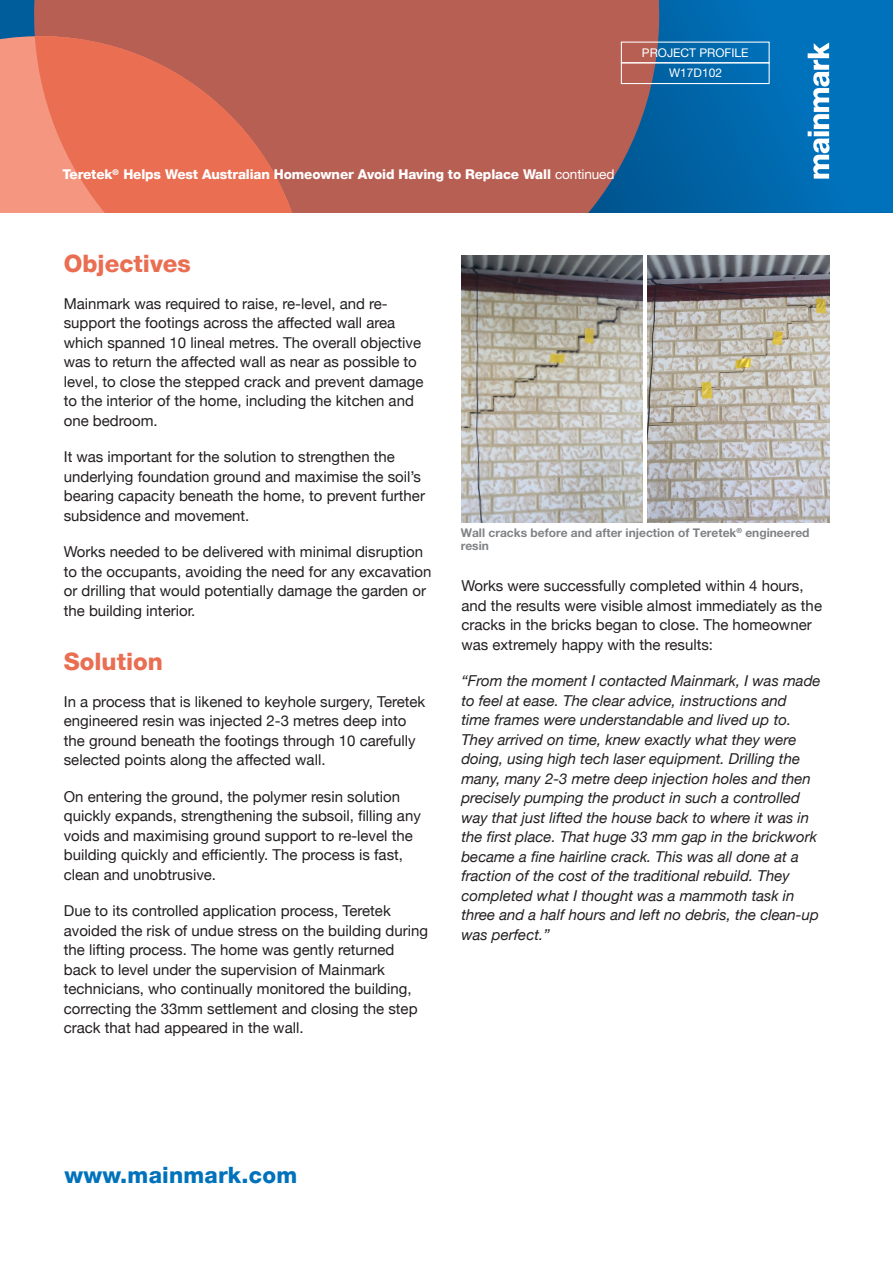
<style>
.page{position:relative;width:893px;height:1263px;background:#fff}
.page>*{position:absolute;margin:0;border:0;box-sizing:border-box;transform-origin:0 0}
.Sub_heading{font:800 24px "Helvetica Neue LT";color:#e96e52}
.t1{font:800 22.5px "Helvetica Neue LT";letter-spacing:.01em;color:#0072bc}
.t2{font:15px/19.5px "Helvetica Neue";color:#231f20}
.t3{font:italic 15px/19.5px "Helvetica Neue";color:#231f20}
.t4{font:800 13.5px "Helvetica Neue LT";letter-spacing:-.01em;color:#fff}
.Bodycopy{font:700 12px/13.5px "Helvetica Neue";color:#808285}
.Project_Profile_-_Pr{font:12px "Helvetica Neue";color:#fff}
.s1{font-family:"Helvetica Neue";font-weight:400}
</style>
<div class="page">
<svg style="left:664px;top:0;width:229px;height:213px;background:#006cb2"></svg>
<div style="left:29px;top:0;width:635px;height:213px;background:#b85f54"></div>
<svg style="left:0;top:32px;width:312px;height:181px;background:#e58c7a"></svg>
<svg style="left:35px;top:36px;width:277px;height:177px;background:#da6c56"></svg>
<svg style="left:808px;top:43px;width:21px;height:136px"></svg>
<div style="left:621px;top:62px;width:149px;height:22px;border:1px solid #fff"></div>
<img style="left:461px;top:255px;width:182px;height:267px">
<img style="left:648px;top:255px;width:181px;height:267px">
<p class="Project_Profile_-_Pr" style="left:642px;top:46px;width:108px">PROJECT PROFILE</p>
<p class="t4" style="left:63px;top:166px;width:553px">Teretek<sup>®</sup> Helps West Australian Homeowner Avoid Having to Replace Wall <span class="s1">continued</span></p>
<p class="Project_Profile_-_Pr" style="left:669px;top:66px;width:54px">W17D102</p>
<p class="Sub_heading" style="left:64px;top:249px;width:129px">Objectives</p>
<p class="t2" style="left:64px;top:295px;width:361px">Mainmark was required to raise, re-level, and re&shy;support the footings across the affected wall area which spanned 10 lineal metres. The overall objective was to return the affected wall as near as possible to level, to close the stepped crack and prevent damage to the interior of the home, including the kitchen and one bedroom.</p>
<p class="t2" style="left:64px;top:448px;width:363px">It was important for the solution to strengthen the underlying foundation ground and maximise the soil’s bearing capacity beneath the home, to prevent further subsidence and movement.</p>
<p class="t2" style="left:64px;top:543px;width:369px">Works needed to be delivered with minimal disruption to the occupants, avoiding the need for any excavation or drilling that would potentially damage the garden or the building interior.</p>
<p class="Sub_heading" style="left:64px;top:647px;width:101px">Solution</p>
<p class="t2" style="left:64px;top:692px;width:363px">In a process that is likened to keyhole surgery, Teretek engineered resin was injected 2-3 metres deep into the ground beneath the footings through 10 carefully selected points along the affected wall.</p>
<p class="t2" style="left:64px;top:787px;width:359px">On entering the ground, the polymer resin solution quickly expands, strengthening the subsoil, filling any voids and maximising ground support to re-level the building quickly and efficiently. The process is fast, clean and unobtrusive.</p>
<p class="t2" style="left:64px;top:902px;width:366px">Due to its controlled application process, Teretek avoided the risk of undue stress on the building during the lifting process. The home was gently returned back to level under the supervision of Mainmark technicians, who continually monitored the building, correcting the 33mm settlement and closing the step crack that had appeared in the wall.</p>
<p class="Bodycopy" style="left:461px;top:525px;width:350px">Wall cracks before and after injection of Teretek<sup>®</sup> engineered resin</p>
<p class="t2" style="left:461px;top:577px;width:362px">Works were successfully completed within 4 hours, and the results were visible almost immediately as the cracks in the bricks began to close. The homeowner was extremely happy with the results:</p>
<p class="t3" style="left:461px;top:672px;width:361px">“From the moment I contacted Mainmark, I was made to feel at ease. The clear advice, instructions and<br>time frames were understandable and lived up to.<br>They arrived on time, knew exactly what they were doing, using high tech laser equipment. Drilling the many, many 2-3 metre deep injection holes and then precisely pumping the product in such a controlled way that just lifted the house back to where it was in the first place. That huge 33 mm gap in the brickwork became a fine hairline crack. This was all done at a fraction of the cost of the traditional rebuild. They completed what I thought was a mammoth task in three and a half hours and left no debris, the clean-up was perfect.”</p>
<p class="t1" style="left:65px;top:1162px;width:234px">www.mainmark.com</p>
</div>
